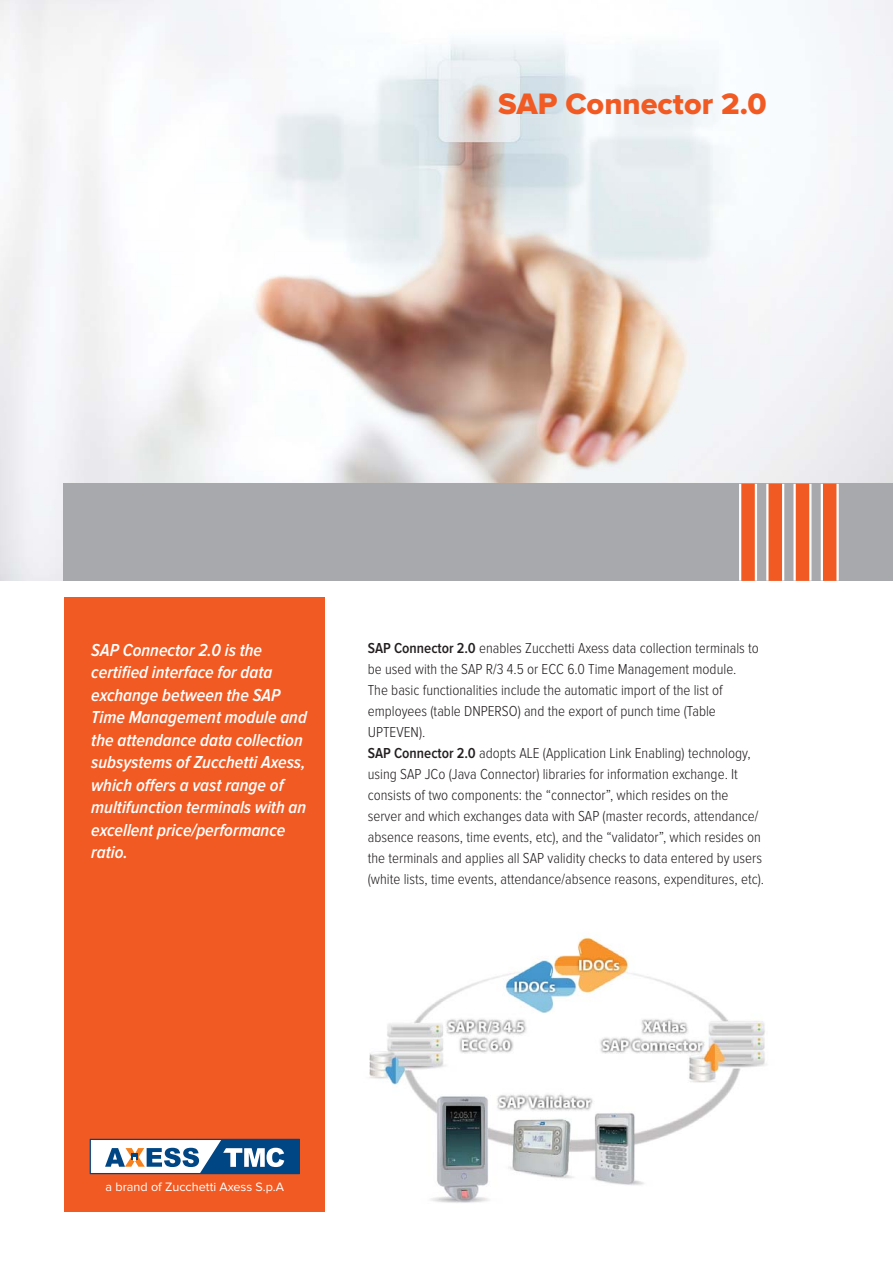
<style>
.page{position:relative;width:893px;height:1263px;background:#fff}
.page>*{position:absolute;margin:0;border:0;box-sizing:border-box;transform-origin:0 0}
.t1{font:30.75px "Proxima Nova Extrabld";color:#f15a22}
.t2{font:italic 600 18px/22.5px "Proxima Nova Cond";color:#fff}
.t3{font:300 15px/21px "Proxima Nova Cond";color:#231f20}
.t4{font:12.6px "Proxima Nova";color:#fff}
.s1{font-weight:600}
</style>
<div class="page">
<img style="left:0;top:0;width:892px;height:581px">
<div style="left:64px;top:597px;width:260px;height:615px;background:#f15a22"></div>
<div style="left:64px;top:484px;width:828px;height:97px;background:#a7a9ac"></div>
<div style="left:739px;top:484px;width:18px;height:97px;background:linear-gradient(to bottom,#fff,#fff)"></div>
<div style="left:741px;top:484px;width:13px;height:97px;background:#f15a22"></div>
<div style="left:766px;top:484px;width:18px;height:97px;background:#fff"></div>
<div style="left:768px;top:484px;width:14px;height:97px;background:#f15a22"></div>
<div style="left:793px;top:484px;width:18px;height:97px;background:linear-gradient(to bottom,#fbd2c3,#fbd2c3)"></div>
<div style="left:795px;top:484px;width:14px;height:97px;background:#f15a22"></div>
<svg style="left:820px;top:484px;width:18px;height:97px"></svg>
<div style="left:823px;top:484px;width:13px;height:97px;background:#f15a22"></div>
<img style="left:324px;top:876px;width:443px;height:332px">
<img style="left:368px;top:876px;width:395px;height:11px">
<svg style="left:90px;top:1139px;width:210px;height:35px;background:#80a0bd"></svg>
<h1 class="t1" style="left:498px;top:94px;width:270px">SAP Connector 2.0</h1>
<p class="t2" style="left:91px;top:640px;width:217px">SAP Connector 2.0 is the certified interface for data exchange between the SAP<br>Time Management module and the attendance data collection subsystems of Zucchetti Axess, which offers a vast range of multifunction terminals with an excellent price/performance ratio.</p>
<p class="t3" style="left:368px;top:639px;width:396px"><span class="s1">SAP Connector 2.0</span> enables Zucchetti Axess data collection terminals to be used with the SAP R/3 4.5 or ECC 6.0 Time Management module.<br>The basic functionalities include the automatic import of the list of employees (table DNPERSO) and the export of punch time (Table UPTEVEN).<br><span class="s1">SAP Connector 2.0</span> adopts ALE (Application Link Enabling) technology, using SAP JCo (Java Connector) libraries for information exchange. It consists of two components: the “connector”, which resides on the server and which exchanges data with SAP (master records, attendance/ absence reasons, time events, etc), and the “validator”, which resides on the terminals and applies all SAP validity checks to data entered by users</p>
<p class="t3" style="left:368px;top:870px;width:398px">(white lists, time events, attendance/absence reasons, expenditures, etc).</p>
<p class="t4" style="left:105px;top:1182px;width:180px">a brand of Zucchetti Axess S.p.A</p>
</div>
